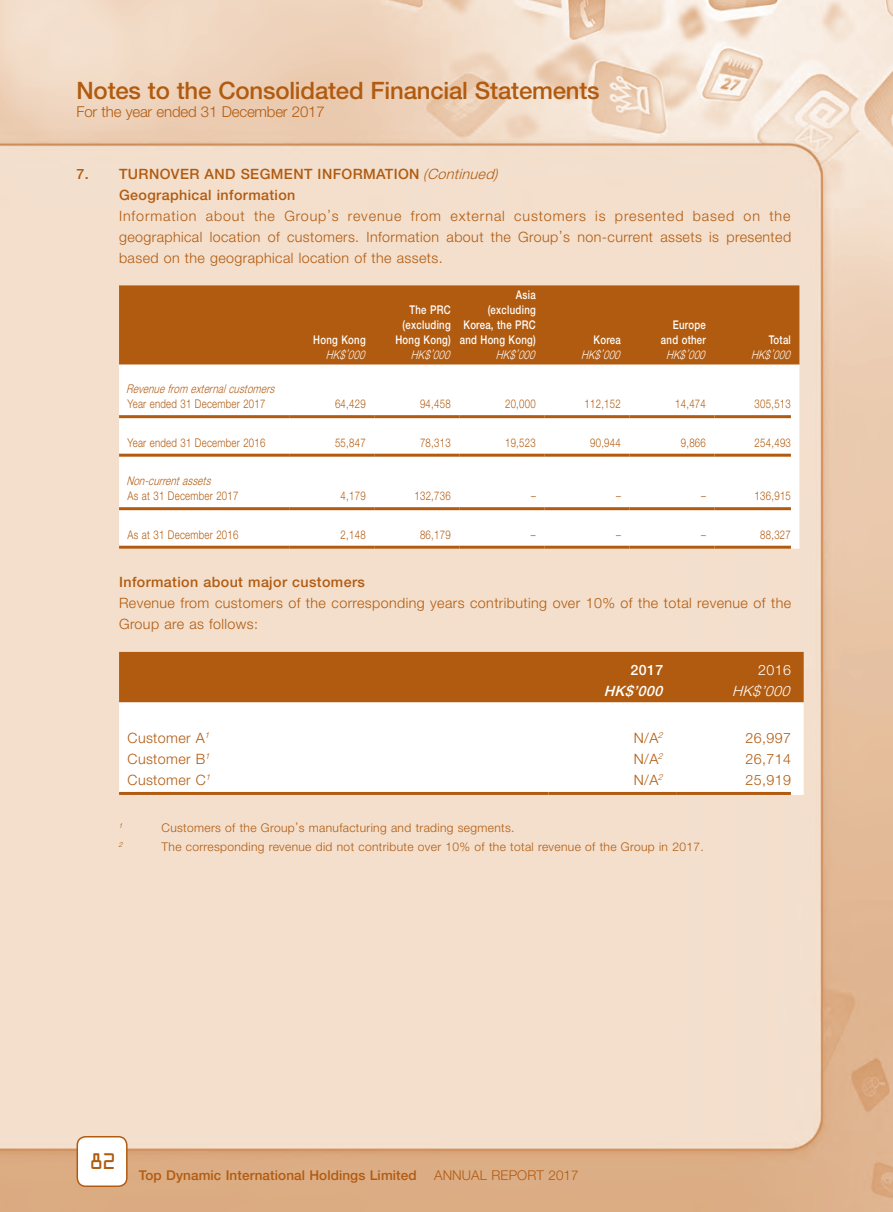
<style>
.page{position:relative;width:893px;height:1212px;background:#fff}
.page>*{position:absolute;margin:0;border:0;box-sizing:border-box;transform-origin:0 0}
.t1{font:500 24px "Helvetica Neue LT Std";letter-spacing:-.01em;color:#b15b10}
.t2{font:20.25px "OCRA Std";color:#b15b10}
.t3{font:300 15px "Helvetica Neue LT Std";letter-spacing:-.01em;color:#b15b10}
.Body_Text{font:300 14.25px/21px "Helvetica Neue LT Std";letter-spacing:.03em;color:#b15b10;text-align:justify}
.Heading_2{font:500 14.25px "Helvetica Neue LT Std";letter-spacing:.03em;color:#b15b10}
.Heading_1{font:500 14.25px "Helvetica Neue LT Std";letter-spacing:.03em;color:#b15b10}
.Body_Text-2{font:italic 500 14.25px "Helvetica Neue LT Std";color:#fff}
.Body_Text-3{font:italic 300 14.25px "Helvetica Neue LT Std";color:#fff}
.Body_Text-4{font:500 14.25px "Helvetica Neue LT Std";color:#fff}
.Body_Text-5{font:300 14.25px "Helvetica Neue LT Std";color:#fff}
.t4{font:500 13.5px "Helvetica Neue LT Std";letter-spacing:.01em;color:#b15b10}
.t5{font:300 13.5px "Helvetica Neue LT Std";letter-spacing:.01em;color:#b15b10}
.Body_Text-6{font:300 12px "Helvetica Neue LT Std";letter-spacing:.03em;color:#b15b10;scale:.8 1}
.Notes{font:300 12px "Helvetica Neue LT Std";letter-spacing:.03em;color:#b15b10}
.Body_Text-7{font:500 12px "Helvetica Neue LT Std";letter-spacing:.03em;color:#fff;scale:.8 1}
.Body_Text-8{font:italic 300 12px "Helvetica Neue LT Std";color:#b15b10;scale:.8 1}
.Body_Text-9{font:italic 300 12px "Helvetica Neue LT Std";color:#fff;scale:.8 1}
.Notes-2{font:italic 300 7.05px "Helvetica Neue LT Std";color:#b15b10}
.s1{font-weight:300;font-style:italic}
</style>
<div class="page">
<img style="left:0;top:0;width:893px;height:1212px">
<div style="left:77px;top:1137px;width:50px;height:49px;background:#fff;border-radius:9px"></div>
<div style="left:77px;top:1136px;width:51px;height:51px;border:2px solid #b15b10;border-radius:9px"></div>
<div style="left:119px;top:285px;width:680px;height:80px;background:#b15b10"></div>
<svg style="left:119px;top:365px;width:680px;height:184px"></svg>
<hr style="left:119px;top:415px;width:170px;height:3px;background:#b15b10">
<hr style="left:289px;top:415px;width:85px;height:3px;background:#b15b10">
<hr style="left:374px;top:415px;width:85px;height:3px;background:#b15b10">
<hr style="left:459px;top:415px;width:85px;height:3px;background:#b15b10">
<hr style="left:544px;top:415px;width:85px;height:3px;background:#b15b10">
<hr style="left:629px;top:415px;width:85px;height:3px;background:#b15b10">
<hr style="left:714px;top:415px;width:77px;height:3px;background:#b15b10">
<hr style="left:119px;top:454px;width:170px;height:3px;background:#b15b10">
<hr style="left:289px;top:454px;width:85px;height:3px;background:#b15b10">
<hr style="left:374px;top:454px;width:85px;height:3px;background:#b15b10">
<hr style="left:459px;top:454px;width:85px;height:3px;background:#b15b10">
<hr style="left:544px;top:454px;width:85px;height:3px;background:#b15b10">
<hr style="left:629px;top:454px;width:85px;height:3px;background:#b15b10">
<hr style="left:714px;top:454px;width:77px;height:3px;background:#b15b10">
<hr style="left:119px;top:507px;width:170px;height:3px;background:#b15b10">
<hr style="left:289px;top:507px;width:85px;height:3px;background:#b15b10">
<hr style="left:374px;top:507px;width:85px;height:3px;background:#b15b10">
<hr style="left:459px;top:507px;width:85px;height:3px;background:#b15b10">
<hr style="left:544px;top:507px;width:85px;height:3px;background:#b15b10">
<hr style="left:629px;top:507px;width:85px;height:3px;background:#b15b10">
<hr style="left:714px;top:507px;width:77px;height:3px;background:#b15b10">
<hr style="left:119px;top:546px;width:170px;height:3px;background:#b15b10">
<hr style="left:289px;top:546px;width:85px;height:3px;background:#b15b10">
<hr style="left:374px;top:546px;width:85px;height:3px;background:#b15b10">
<hr style="left:459px;top:546px;width:85px;height:3px;background:#b15b10">
<hr style="left:544px;top:546px;width:85px;height:3px;background:#b15b10">
<hr style="left:629px;top:546px;width:85px;height:3px;background:#b15b10">
<hr style="left:714px;top:546px;width:77px;height:3px;background:#b15b10">
<div style="left:119px;top:652px;width:685px;height:50px;background:#b15b10"></div>
<svg style="left:119px;top:702px;width:685px;height:93px"></svg>
<hr style="left:119px;top:792px;width:430px;height:3px;background:#b15b10">
<hr style="left:549px;top:792px;width:127px;height:3px;background:#b15b10">
<hr style="left:676px;top:792px;width:115px;height:3px;background:#b15b10">
<h1 class="t1" style="left:77px;top:76px;width:525px">Notes to the Consolidated Financial Statements</h1>
<p class="t3" style="left:77px;top:102px;width:250px">For the year ended 31 December 2017</p>
<p class="Heading_1" style="left:77px;top:165px;width:427px">7. TURNOVER AND SEGMENT INFORMATION <span class="s1">(Continued)</span></p>
<p class="Heading_2" style="left:119px;top:186px;width:178px">Geographical information</p>
<p class="Body_Text" style="left:119px;top:205px;width:674px">Information about the Group’s revenue from external customers is presented based on the geographical location of customers. Information about the Group’s non-current assets is presented based on the geographical location of the assets.</p>
<p class="Body_Text-7" style="left:313px;top:332px;width:67px">Hong Kong</p>
<p class="Body_Text-7" style="left:410px;top:302px;width:53px">The PRC</p>
<p class="Body_Text-7" style="left:403px;top:317px;width:62px">(excluding</p>
<p class="Body_Text-7" style="left:395px;top:332px;width:71px">Hong Kong)</p>
<p class="Body_Text-7" style="left:516px;top:287px;width:26px">Asia</p>
<p class="Body_Text-7" style="left:488px;top:302px;width:62px">(excluding</p>
<p class="Body_Text-7" style="left:463px;top:317px;width:92px">Korea, the PRC</p>
<p class="Body_Text-7" style="left:460px;top:332px;width:97px">and Hong Kong)</p>
<p class="Body_Text-7" style="left:594px;top:332px;width:36px">Korea</p>
<p class="Body_Text-7" style="left:673px;top:317px;width:43px">Europe</p>
<p class="Body_Text-7" style="left:661px;top:332px;width:58px">and other</p>
<p class="Body_Text-7" style="left:769px;top:332px;width:29px">Total</p>
<p class="Body_Text-9" style="left:326px;top:347px;width:55px">HK$’000</p>
<p class="Body_Text-9" style="left:411px;top:347px;width:55px">HK$’000</p>
<p class="Body_Text-9" style="left:496px;top:347px;width:55px">HK$’000</p>
<p class="Body_Text-9" style="left:581px;top:347px;width:55px">HK$’000</p>
<p class="Body_Text-9" style="left:666px;top:347px;width:55px">HK$’000</p>
<p class="Body_Text-9" style="left:751px;top:347px;width:55px">HK$’000</p>
<p class="Body_Text-8" style="left:126px;top:381px;width:191px">Revenuefrom externalcustomers</p>
<p class="Body_Text-6" style="left:128px;top:396px;width:174px">Year ended 31 December 2017</p>
<p class="Body_Text-6" style="left:335px;top:396px;width:40px">64,429</p>
<p class="Body_Text-6" style="left:420px;top:396px;width:40px">94,458</p>
<p class="Body_Text-6" style="left:505px;top:396px;width:40px">20,000</p>
<p class="Body_Text-6" style="left:584px;top:396px;width:47px">112,152</p>
<p class="Body_Text-6" style="left:675px;top:396px;width:40px">14,474</p>
<p class="Body_Text-6" style="left:755px;top:396px;width:47px">305,513</p>
<p class="Body_Text-6" style="left:128px;top:435px;width:174px">Year ended 31 December 2016</p>
<p class="Body_Text-6" style="left:335px;top:435px;width:40px">55,847</p>
<p class="Body_Text-6" style="left:420px;top:435px;width:40px">78,313</p>
<p class="Body_Text-6" style="left:505px;top:435px;width:40px">19,523</p>
<p class="Body_Text-6" style="left:590px;top:435px;width:40px">90,944</p>
<p class="Body_Text-6" style="left:681px;top:435px;width:33px">9,866</p>
<p class="Body_Text-6" style="left:755px;top:435px;width:47px">254,493</p>
<p class="Body_Text-8" style="left:126px;top:473px;width:111px">Non-currentassets</p>
<p class="Body_Text-6" style="left:128px;top:488px;width:140px">As at 31 December 2017</p>
<p class="Body_Text-6" style="left:341px;top:488px;width:33px">4,179</p>
<p class="Body_Text-6" style="left:414px;top:488px;width:47px">132,736</p>
<p class="Body_Text-6" style="left:531px;top:488px;width:8px">–</p>
<p class="Body_Text-6" style="left:616px;top:488px;width:8px">–</p>
<p class="Body_Text-6" style="left:701px;top:488px;width:8px">–</p>
<p class="Body_Text-6" style="left:755px;top:488px;width:47px">136,915</p>
<p class="Body_Text-6" style="left:128px;top:527px;width:140px">As at 31 December 2016</p>
<p class="Body_Text-6" style="left:341px;top:527px;width:33px">2,148</p>
<p class="Body_Text-6" style="left:420px;top:527px;width:40px">86,179</p>
<p class="Body_Text-6" style="left:531px;top:527px;width:8px">–</p>
<p class="Body_Text-6" style="left:616px;top:527px;width:8px">–</p>
<p class="Body_Text-6" style="left:701px;top:527px;width:8px">–</p>
<p class="Body_Text-6" style="left:760px;top:527px;width:40px">88,327</p>
<p class="Heading_2" style="left:119px;top:573px;width:247px">Information about major customers</p>
<p class="Body_Text" style="left:119px;top:592px;width:674px">Revenue from customers of the corresponding years contributing over 10% of the total revenue of the<br>Group are as follows:</p>
<p class="Body_Text-4" style="left:630px;top:662px;width:34px">2017</p>
<p class="Body_Text-5" style="left:758px;top:661px;width:34px">2016</p>
<p class="Body_Text-2" style="left:604px;top:683px;width:64px">HK$’000</p>
<p class="Body_Text-3" style="left:732px;top:682px;width:63px">HK$’000</p>
<p class="Body_Text" style="left:128px;top:727px;width:86px">Customer A<sup>1</sup></p>
<p class="Body_Text" style="left:634px;top:727px;width:33px">N/A<sup>2</sup></p>
<p class="Body_Text" style="left:745px;top:727px;width:47px">26,997</p>
<p class="Body_Text" style="left:128px;top:748px;width:86px">Customer B<sup>1</sup></p>
<p class="Body_Text" style="left:634px;top:748px;width:33px">N/A<sup>2</sup></p>
<p class="Body_Text" style="left:745px;top:748px;width:47px">26,714</p>
<p class="Body_Text" style="left:128px;top:769px;width:87px">Customer C<sup>1</sup></p>
<p class="Body_Text" style="left:634px;top:769px;width:33px">N/A<sup>2</sup></p>
<p class="Body_Text" style="left:745px;top:769px;width:47px">25,919</p>
<p class="Notes-2" style="left:118px;top:821px;width:8px">1</p>
<p class="Notes" style="left:162px;top:820px;width:354px">Customers of the Group’s manufacturing and trading segments.</p>
<p class="Notes-2" style="left:118px;top:840px;width:8px">2</p>
<p class="Notes" style="left:162px;top:840px;width:544px">The corresponding revenue did not contribute over 10% of the total revenue of the Group in 2017.</p>
<h2 class="t2" style="left:89px;top:1152px;width:29px">82</h2>
<p class="t4" style="left:139px;top:1167px;width:279px">Top Dynamic International Holdings Limited</p>
<p class="t5" style="left:434px;top:1166px;width:146px">ANNUAL REPORT 2017</p>
</div>
